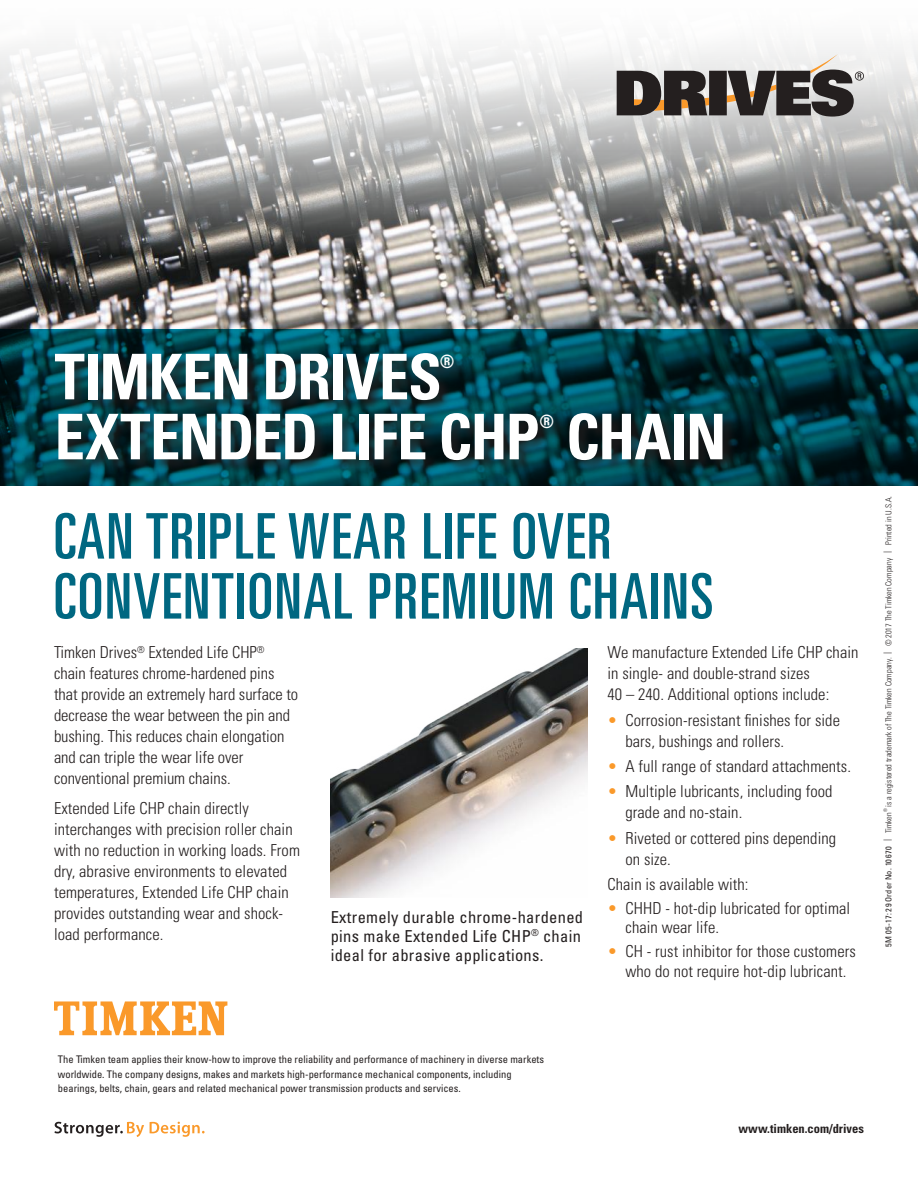
<style>
.page{position:relative;width:918px;height:1188px;background:#fff}
.page>*{position:absolute;margin:0;border:0;box-sizing:border-box;transform-origin:0 0}
.t1{font:ultra-condensed 63px/60px "Univers LT Std";letter-spacing:.025em;color:#006781}
.t2{font:700 condensed 63px "Univers LT Std";letter-spacing:-.02em;color:#fff;scale:.96 1}
.t3{font:700 condensed 18.3px "Univers LT Std";color:#fff;scale:.96 1}
.t4{font:300 condensed 16.5px/21px "Univers LT Std";letter-spacing:.005em;color:#241f1f}
.t5{font:condensed 16.5px/18.8px "Univers LT Std";letter-spacing:.02em;color:#241f1f}
.t6{font:700 condensed 12.6px "Univers LT Std";color:#241f1f}
.t7{font:condensed 10.5px/14.2px "Univers LT Std";color:#241f1f}
.t8{font:300 condensed 8.25px "Univers LT Std";color:#241f1f}
.t9{font:condensed 8.25px "Univers LT Std";letter-spacing:.04em;color:#241f1f}
.t10{font:300 condensed 4.8px "Univers LT Std";color:#241f1f}
.s1{color:#fa992a}
.s2{font-weight:300}
</style>
<div class="page">
<img style="left:0;top:257px;width:918px;height:72px">
<svg style="left:0;top:44px;width:918px;height:213px"></svg>
<svg style="left:54px;top:1001px;width:173px;height:34px"></svg>
<svg style="left:0;top:329px;width:918px;height:157px;background:#003e48"></svg>
<div style="left:53px;top:352px;width:684px;height:122px;background:#241f1f;opacity:.75"></div>
<img style="left:331px;top:648px;width:256px;height:250px">
<svg style="left:617px;top:54px;width:247px;height:63px"></svg>
<svg style="left:54px;top:1122px;width:151px;height:15px"></svg>
<h1 class="t2" style="left:55px;top:338px;width:405px">TIMKEN DRIVES</h1>
<p class="t3" style="left:440px;top:350px;width:17px">®</p>
<h1 class="t2" style="left:55px;top:398px;width:701px">EXTENDED LIFE CHP CHAIN</h1>
<p class="t3" style="left:540px;top:410px;width:17px">®</p>
<h1 class="t1" style="left:54px;top:506px;width:661px">CAN TRIPLE WEAR LIFE OVER<br>CONVENTIONAL PREMIUM CHAINS</h1>
<p class="t4" style="left:54px;top:642px;width:246px">Timken Drives<sup>®</sup> Extended Life CHP<sup>® </sup>chain features chrome-hardened pins that provide an extremely hard surface to decrease the wear between the pin and bushing. This reduces chain elongation and can triple the wear life over conventional premium chains.</p>
<p class="t4" style="left:54px;top:798px;width:248px">Extended Life CHP chain directly interchanges with precision roller chain with no reduction in working loads. From dry, abrasive environments to elevated temperatures, Extended Life CHP chain provides outstanding wear and shock&shy;load performance.</p>
<p class="t5" style="left:331px;top:908px;width:254px">Extremely durable chrome-hardened pins make Extended Life CHP<sup>®</sup> chain ideal for abrasive applications.</p>
<p class="t4" style="left:608px;top:642px;width:253px">We manufacture Extended Life CHP chain in single- and double-strand sizes<br>40 – 240. Additional options include:</p>
<p class="t4" style="left:626px;top:709px;width:216px;text-indent:-18px"><span class="s1">•</span> Corrosion-resistant finishes for side bars, bushings and rollers.</p>
<p class="t4" style="left:608px;top:756px;width:245px"><span class="s1">•</span> A full range of standard attachments.</p>
<p class="t4" style="left:626px;top:781px;width:209px;text-indent:-18px"><span class="s1">•</span> Multiple lubricants, including food grade and no-stain.</p>
<p class="t4" style="left:626px;top:827px;width:212px;text-indent:-18px"><span class="s1">•</span> Riveted or cottered pins depending on size.</p>
<p class="t4" style="left:608px;top:874px;width:143px">Chain is available with:</p>
<p class="t4" style="left:626px;top:898px;width:226px;line-height:19.5px;text-indent:-18px"><span class="s1">•</span> CHHD - hot-dip lubricated for optimal chain wear life.</p>
<p class="t4" style="left:608px;top:942px;width:250px;line-height:19.5px;text-align:center"><span class="s1">•</span> CH - rust inhibitor for those customers who do not require hot-dip lubricant.</p>
<p class="t8" style="left:884px;top:807px;width:312px;rotate:-90deg">is a registered trademark of The Timken Company. <sup>|</sup> © 2017 The Timken Company <sup>|</sup> Printed in U.S.A.</p>
<p class="t10" style="left:883px;top:812px;width:5px;rotate:-90deg">®</p>
<p class="t9" style="left:883px;top:947px;width:136px;rotate:-90deg">5M 05-17: 29 Order No. 10670 | <span class="s2">Timken</span></p>
<p class="t7" style="left:58px;top:1052px;width:488px">The Timken team applies their know-how to improve the reliability and performance of machinery in diverse markets worldwide. The company designs, makes and markets high-performance mechanical components, including bearings, belts, chain, gears and related mechanical power transmission products and services.</p>
<p class="t6" style="left:739px;top:1120px;width:127px">www.timken.com/drives</p>
</div>
